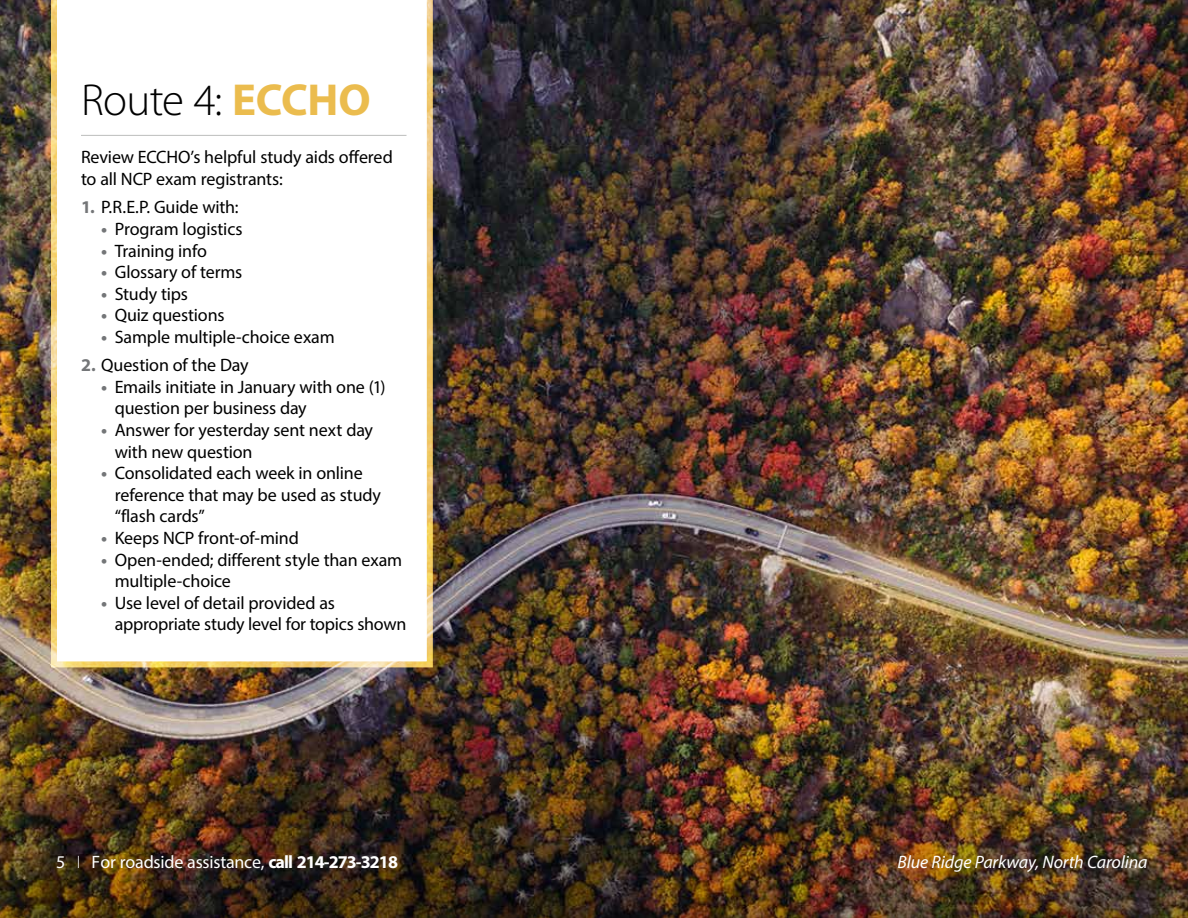
<style>
.page{position:relative;width:1188px;height:918px;background:#fff}
.page>*{position:absolute;margin:0;border:0;box-sizing:border-box;transform-origin:0 0}
.t1{font:300 45px "Myriad Pro";letter-spacing:-.015em;color:#000}
.t2{font:18px/21.6px "Myriad Pro";letter-spacing:-.01em;color:#000}
.t3{font:18px "Myriad Pro";letter-spacing:-.015em;color:#fff}
.t4{font:italic 18px "Myriad Pro";letter-spacing:-.01em;color:#fff}
.s1{font-weight:700;color:#ebbc4e}
.s2{font-weight:700;color:#747678}
.s3{font-weight:300}
.s4{font-weight:700}
</style>
<div class="page">
<img style="left:0;top:0;width:1188px;height:918px">
<svg style="left:51px;top:0;width:382px;height:667px"></svg>
<hr style="left:81px;top:135px;width:325px;height:1px;background:#bcbdbc">
<h1 class="t1" style="left:81px;top:73px;width:291px">Route 4: <span class="s1">ECCHO</span></h1>
<p class="t2" style="left:81px;top:146px;width:313px">Review ECCHO’s helpful study aids offered to all NCP exam registrants:</p>
<p class="t2" style="left:81px;top:196px;width:159px"><span class="s2">1.</span> P.R.E.P. Guide with:</p>
<p class="t2" style="left:101px;top:218px;width:143px"><span class="s2">•</span> Program logistics</p>
<p class="t2" style="left:101px;top:239px;width:107px"><span class="s2">•</span> Training info</p>
<p class="t2" style="left:101px;top:261px;width:143px"><span class="s2">•</span> Glossary of terms</p>
<p class="t2" style="left:101px;top:283px;width:88px"><span class="s2">•</span> Study tips</p>
<p class="t2" style="left:101px;top:304px;width:125px"><span class="s2">•</span> Quiz questions</p>
<p class="t2" style="left:101px;top:326px;width:235px"><span class="s2">•</span> Sample multiple-choice exam</p>
<p class="t2" style="left:81px;top:354px;width:169px"><span class="s2">2.</span> Question of the Day</p>
<p class="t2" style="left:115px;top:376px;width:272px;text-indent:-13px"><span class="s2">•</span> Emails initiate in January with one (1) question per business day</p>
<p class="t2" style="left:115px;top:419px;width:260px;text-indent:-14px"><span class="s2">•</span> Answer for yesterday sent next day with new question</p>
<p class="t2" style="left:115px;top:462px;width:268px;text-indent:-14px"><span class="s2">•</span> Consolidated each week in online reference that may be used as study “flash cards”</p>
<p class="t2" style="left:101px;top:527px;width:199px"><span class="s2">•</span> Keeps NCP front-of-mind</p>
<p class="t2" style="left:115px;top:549px;width:289px;text-indent:-14px"><span class="s2">•</span> Open-ended; different style than exam multiple-choice</p>
<p class="t2" style="left:115px;top:592px;width:293px;text-indent:-14px"><span class="s2">•</span> Use level of detail provided as appropriate study level for topics shown</p>
<p class="t3" style="left:56px;top:851px;width:343px">5 <span class="s3">I</span> For roadside assistance, <span class="s4">call 214-273-3218</span></p>
<p class="t4" style="left:898px;top:851px;width:251px">Blue Ridge Parkway, North Carolina</p>
</div>
